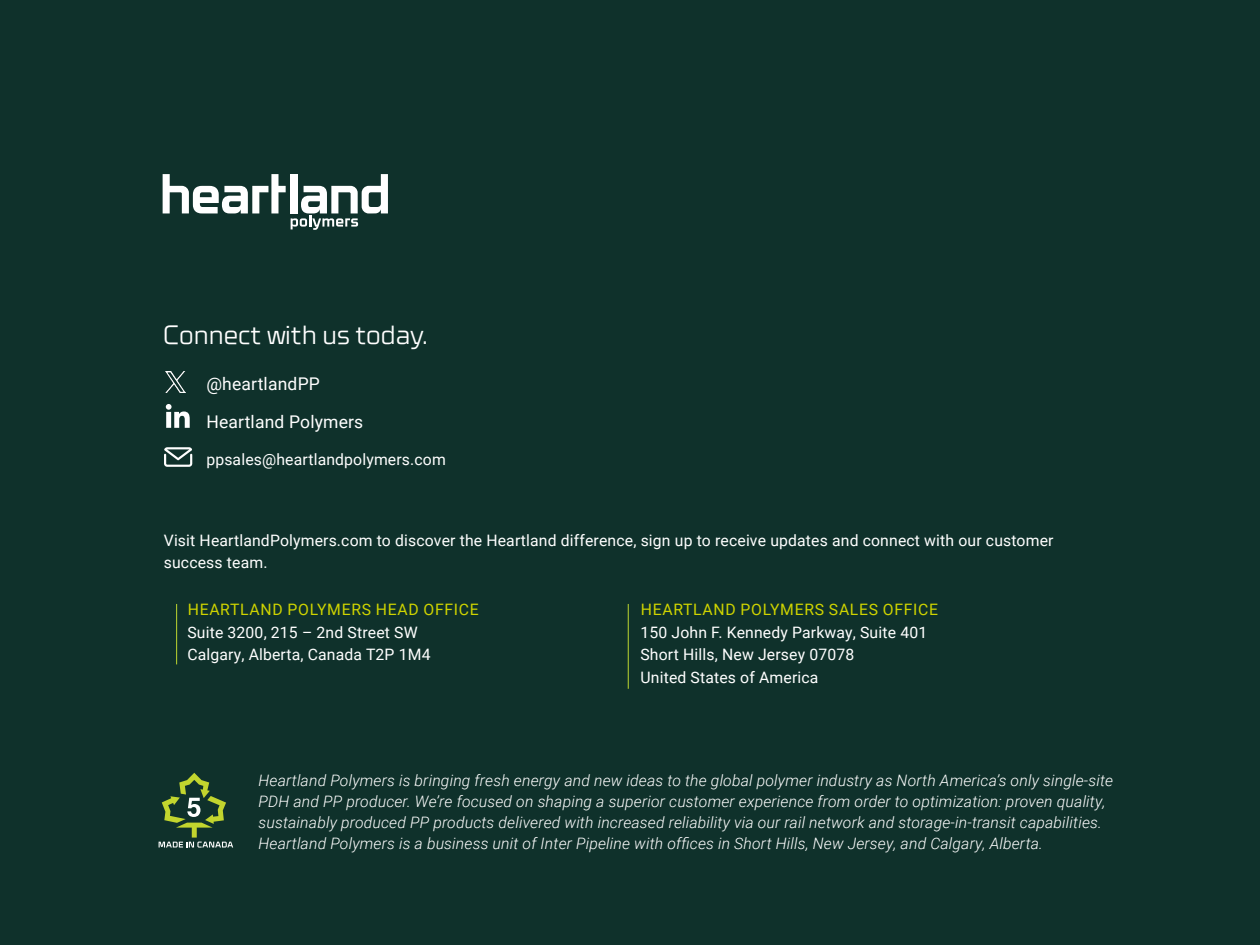
<style>
.page{position:relative;width:1260px;height:945px;background:#0f312b}
.page>*{position:absolute;margin:0;border:0;box-sizing:border-box;transform-origin:0 0}
.Subhead{font:26.25px "Celdum";letter-spacing:-.025em;color:#fff}
.Body_Copy{font:17.5px "Roboto";letter-spacing:.01em;color:#fff}
.Body_Copy-2{font:italic 300 15.75px/21px "Roboto";letter-spacing:.01em;color:#fff}
.Body_Copy-3{font:15.75px/22.8px "Roboto";letter-spacing:.01em;color:#fff}
.s1{color:#cfd400}
</style>
<div class="page">
<svg style="left:166px;top:404px;width:24px;height:24px"></svg>
<svg style="left:164px;top:447px;width:28px;height:20px"></svg>
<svg style="left:159px;top:773px;width:74px;height:75px"></svg>
<svg style="left:163px;top:174px;width:225px;height:56px"></svg>
<img style="left:165px;top:372px;width:21px;height:21px">
<hr style="left:176px;top:604px;width:1px;height:60px;background:#bed630">
<hr style="left:628px;top:604px;width:1px;height:85px;background:#bed630">
<p class="Subhead" style="left:163px;top:315px;width:267px">Connect with us today.</p>
<p class="Body_Copy" style="left:206px;top:371px;width:115px">@heartlandPP</p>
<p class="Body_Copy" style="left:206px;top:409px;width:158px">Heartland Polymers</p>
<p class="Body_Copy-3" style="left:206px;top:447px;width:241px">ppsales@heartlandpolymers.com</p>
<p class="Body_Copy-3" style="left:164px;top:528px;width:891px">Visit HeartlandPolymers.com to discover the Heartland difference, sign up to receive updates and connect with our customer success team.</p>
<p class="Body_Copy-3" style="left:187px;top:597px;width:293px"><span class="s1">HEARTLAND POLYMERS HEAD OFFICE<br></span>Suite 3200, 215 – 2nd Street SW<br>Calgary, Alberta, Canada T2P 1M4</p>
<p class="Body_Copy-3" style="left:640px;top:597px;width:299px"><span class="s1">HEARTLAND POLYMERS SALES OFFICE<br></span>150 John F. Kennedy Parkway, Suite 401<br>Short Hills, New Jersey 07078<br>United States of America</p>
<p class="Body_Copy-2" style="left:259px;top:770px;width:856px">Heartland Polymers is bringing fresh energy and new ideas to the global polymer industry as North America’s only single-site PDH and PP producer. We’re focused on shaping a superior customer experience from order to optimization: proven quality, sustainably produced PP products delivered with increased reliability via our rail network and storage-in-transit capabilities.<br>Heartland Polymers is a business unit of Inter Pipeline with offices in Short Hills, New Jersey, and Calgary, Alberta.</p>
</div>
